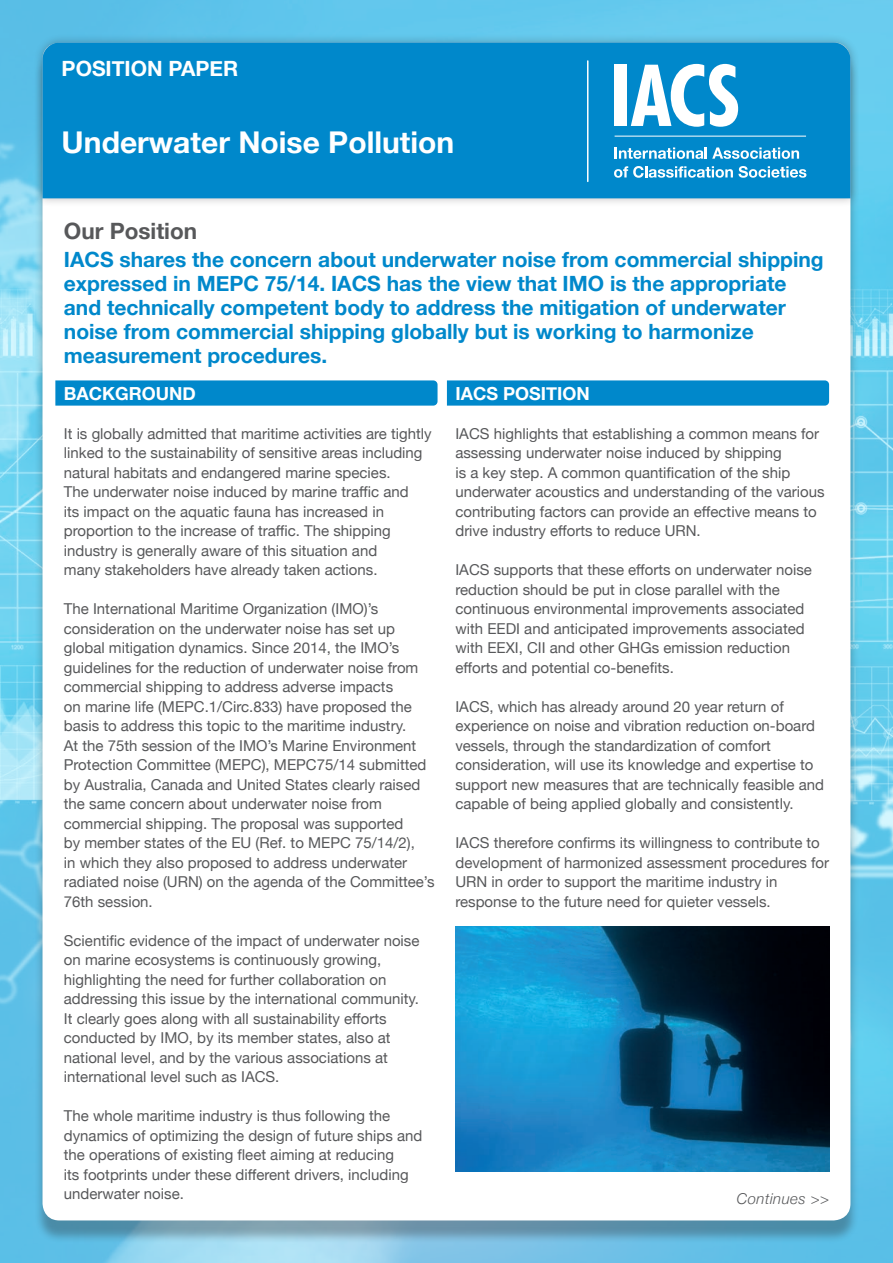
<style>
.page{position:relative;width:893px;height:1263px;background:#fff}
.page>*{position:absolute;margin:0;border:0;box-sizing:border-box;transform-origin:0 0}
.IACS_Position_Paper{font:700 30px "Helvetica Neue";color:#fff}
.IACS_Body_style_1{font:700 22.5px "Helvetica Neue";color:#57585a}
.IACS_Body_style_1-2{font:700 21px/24px "Helvetica Neue";color:#0088cb}
.IACS_Position_Paper-2{font:700 21px "Helvetica Neue";color:#fff}
.IACS_Position_Paper-3{font:700 18px "Helvetica Neue";color:#fff}
.IACS_Body_style_1-3{font:15px/19.5px "Helvetica Neue";color:#57585a}
.IACS_Body_style_1-4{font:italic 300 15px "Helvetica Neue";letter-spacing:.03em;color:#57585a}
</style>
<div class="page">
<img style="left:0;top:0;width:893px;height:1263px">
<div style="left:34px;top:49px;width:825px;height:1195px;background:#231f20;opacity:.32"></div>
<div style="left:43px;top:43px;width:807px;height:1177px;background:#fff;border-radius:17px"></div>
<div style="left:34px;top:34px;width:826px;height:173px;background:#231f20;opacity:.3"></div>
<div style="left:43px;top:43px;width:807px;height:155px;background:#0088cb"></div>
<div style="left:615px;top:65px;width:12px;height:61px;background:#fff"></div>
<svg style="left:631px;top:64px;width:107px;height:63px"></svg>
<svg style="left:53px;top:134px;width:753px;height:44px"></svg>
<hr style="left:587px;top:61px;width:1px;height:120px;background:#fff">
<div style="left:53px;top:57px;width:257px;height:25px;background:#0088cb"></div>
<svg style="left:55px;top:380px;width:383px;height:26px"></svg>
<svg style="left:447px;top:380px;width:382px;height:26px"></svg>
<img style="left:455px;top:926px;width:374px;height:245px">
<p class="IACS_Position_Paper-2" style="left:62px;top:52px;width:178px">POSITION PAPER</p>
<p class="IACS_Position_Paper" style="left:62px;top:119px;width:394px">Underwater Noise Pollution</p>
<p class="IACS_Body_style_1" style="left:64px;top:214px;width:135px">Our Position</p>
<p class="IACS_Body_style_1-2" style="left:64px;top:249px;width:761px">IACS shares the concern about underwater noise from commercial shipping expressed in MEPC 75/14. IACS has the view that IMO is the appropriate and technically competent body to address the mitigation of underwater noise from commercial shipping globally but is working to harmonize measurement procedures.</p>
<p class="IACS_Position_Paper-3" style="left:64px;top:379px;width:134px">BACKGROUND</p>
<p class="IACS_Body_style_1-3" style="left:64px;top:424px;width:369px">It is globally admitted that maritime activities are tightly</p>
<p class="IACS_Body_style_1-3" style="left:64px;top:444px;width:360px">linked to the sustainability of sensitive areas including natural habitats and endangered marine species.<br>The underwater noise induced by marine traffic and its impact on the aquatic fauna has increased in proportion to the increase of traffic. The shipping industry is generally aware of this situation and</p>
<p class="IACS_Body_style_1-3" style="left:64px;top:561px;width:315px">many stakeholders have already taken actions.</p>
<p class="IACS_Body_style_1-3" style="left:64px;top:600px;width:316px">The International Maritime Organization (IMO)’s</p>
<p class="IACS_Body_style_1-3" style="left:64px;top:619px;width:372px">consideration on the underwater noise has set up global mitigation dynamics. Since 2014, the IMO’s guidelines for the reduction of underwater noise from commercial shipping to address adverse impacts<br>on marine life (MEPC.1/Circ.833) have proposed the basis to address this topic to the maritime industry.<br>At the 75th session of the IMO’s Marine Environment Protection Committee (MEPC), MEPC75/14 submitted by Australia, Canada and United States clearly raised the same concern about underwater noise from commercial shipping. The proposal was supported<br>by member states of the EU (Ref. to MEPC 75/14/2),<br>in which they also proposed to address underwater radiated noise (URN) on the agenda of the Committee’s 76th session.</p>
<p class="IACS_Body_style_1-3" style="left:64px;top:931px;width:357px">Scientific evidence of the impact of underwater noise on marine ecosystems is continuously growing, highlighting the need for further collaboration on addressing this issue by the international community.<br>It clearly goes along with all sustainability efforts conducted by IMO, by its member states, also at national level, and by the various associations at</p>
<p class="IACS_Body_style_1-3" style="left:64px;top:1068px;width:217px">international level such as IACS.</p>
<p class="IACS_Body_style_1-3" style="left:64px;top:1107px;width:360px">The whole maritime industry is thus following the dynamics of optimizing the design of future ships and the operations of existing fleet aiming at reducing<br>its footprints under these different drivers, including underwater noise.</p>
<p class="IACS_Position_Paper-3" style="left:455px;top:379px;width:136px">IACS POSITION</p>
<p class="IACS_Body_style_1-3" style="left:455px;top:424px;width:365px">IACS highlights that establishing a common means for</p>
<p class="IACS_Body_style_1-3" style="left:455px;top:444px;width:371px">assessing underwater noise induced by shipping<br>is a key step. A common quantification of the ship underwater acoustics and understanding of the various contributing factors can provide an effective means to drive industry efforts to reduce URN.</p>
<p class="IACS_Body_style_1-3" style="left:455px;top:561px;width:358px">IACS supports that these efforts on underwater noise</p>
<p class="IACS_Body_style_1-3" style="left:455px;top:580px;width:326px">reduction should be put in close parallel with the</p>
<p class="IACS_Body_style_1-3" style="left:455px;top:600px;width:351px">continuous environmental improvements associated with EEDI and anticipated improvements associated with EEXI, CII and other GHGs emission reduction efforts and potential co-benefits.</p>
<p class="IACS_Body_style_1-3" style="left:455px;top:697px;width:361px">IACS, which has already around 20 year return of experience on noise and vibration reduction on-board</p>
<p class="IACS_Body_style_1-3" style="left:455px;top:736px;width:370px">vessels, through the standardization of comfort consideration, will use its knowledge and expertise to support new measures that are technically feasible and capable of being applied globally and consistently.</p>
<p class="IACS_Body_style_1-3" style="left:455px;top:834px;width:366px">IACS therefore confirms its willingness to contribute to</p>
<p class="IACS_Body_style_1-3" style="left:455px;top:853px;width:375px">development of harmonized assessment procedures for</p>
<p class="IACS_Body_style_1-3" style="left:455px;top:873px;width:324px">URN in order to support the maritime industry in response to the future need for quieter vessels.</p>
<p class="IACS_Body_style_1-4" style="left:737px;top:1187px;width:94px">Continues &gt;&gt;</p>
</div>
